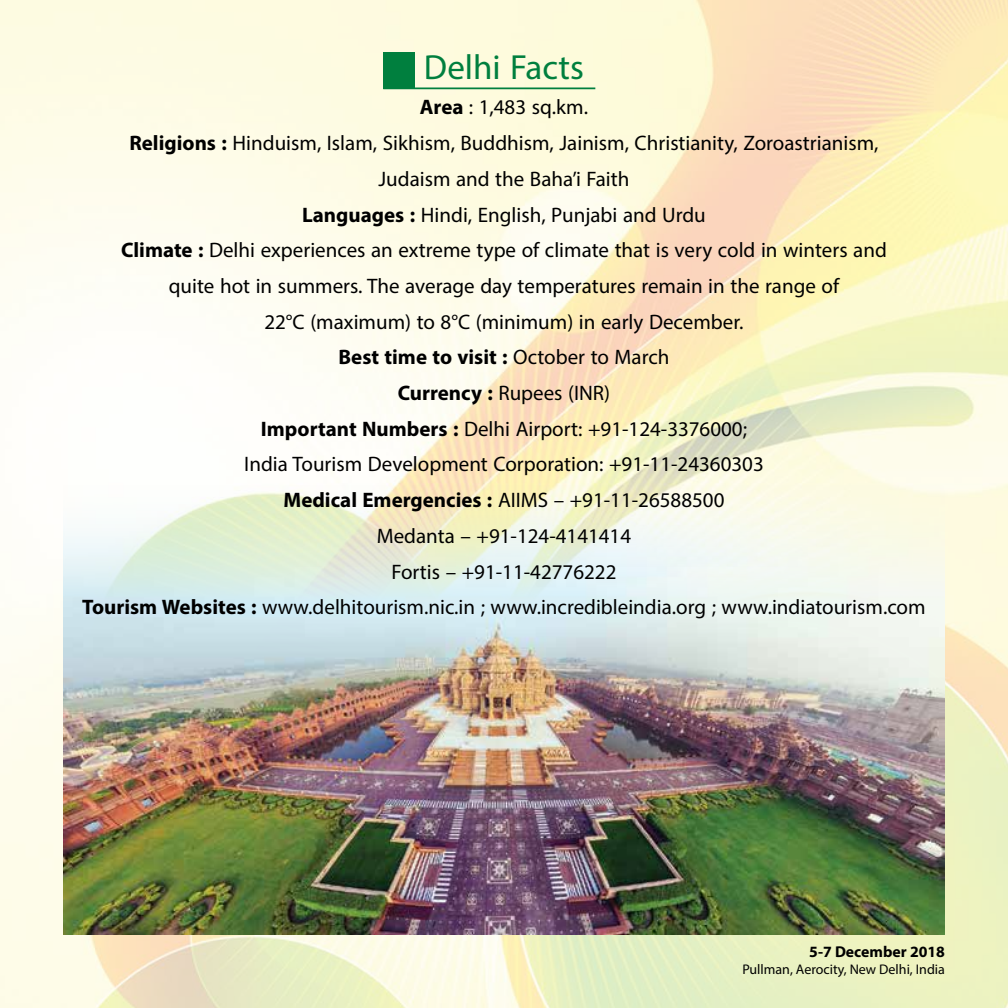
<style>
.page{position:relative;width:1008px;height:1008px;background:#fff}
.page>*{position:absolute;margin:0;border:0;box-sizing:border-box;transform-origin:0 0}
.t1{font:35px "Myriad Pro";color:#007f3e}
.t2{font:21px/35.7px "Myriad Pro";color:#000;text-align:center}
.t3{font:700 15.75px "Myriad Pro";color:#000}
.t4{font:14px "Myriad Pro";color:#000}
.s1{font-weight:700}
</style>
<div class="page">
<img style="left:0;top:0;width:1008px;height:1008px">
<img style="left:63px;top:477px;width:882px;height:458px">
<div style="left:383px;top:52px;width:32px;height:37px;background:#007f3e"></div>
<hr style="left:383px;top:88px;width:212px;height:1px;background:#007f3e">
<h1 class="t1" style="left:424px;top:45px;width:162px">Delhi Facts</h1>
<p class="t2" style="left:82px;top:89px;width:845px"><span class="s1">Area</span> : 1,483 sq.km.<br><span class="s1">Religions :</span> H induism, Islam, Sikhism, Buddhism, Jainism, Christianity, Zoroastrianism,<br>Judaism and the Baha’i Faith<br><span class="s1">Languages :</span> H indi, English, Punjabi and Urdu<br><span class="s1">Climate :</span> Delhi experiences an extreme type of climate that is very cold in winters and<br>quite hot in summers. The average day temperatures remain in the range of<br>22°C (maximum) to 8°C (minimum) in early December.<br><span class="s1">Best time to visit :</span> October to March<br><span class="s1">Currency :</span> Rupees (INR)<br><span class="s1">Important Numbers :</span> Delhi Airport: +91-124-3376000;<br>I ndia Tourism Development Corporation: +91-11-24360303<br><span class="s1">Medical Emergencies :</span> AII MS – +91-11-26588500<br>Medanta – +91-124-4141414<br>Fortis – +91-11-42776222<br><span class="s1">Tourism Websites :</span> www.delhitourism.nic.in ; www.incredibleindia.org ; www.indiatourism.com</p>
<p class="t3" style="left:809px;top:941px;width:137px">5-7 December 2018</p>
<p class="t4" style="left:742px;top:960px;width:204px">Pullman, Aerocity, New Delhi, I ndia</p>
</div>
